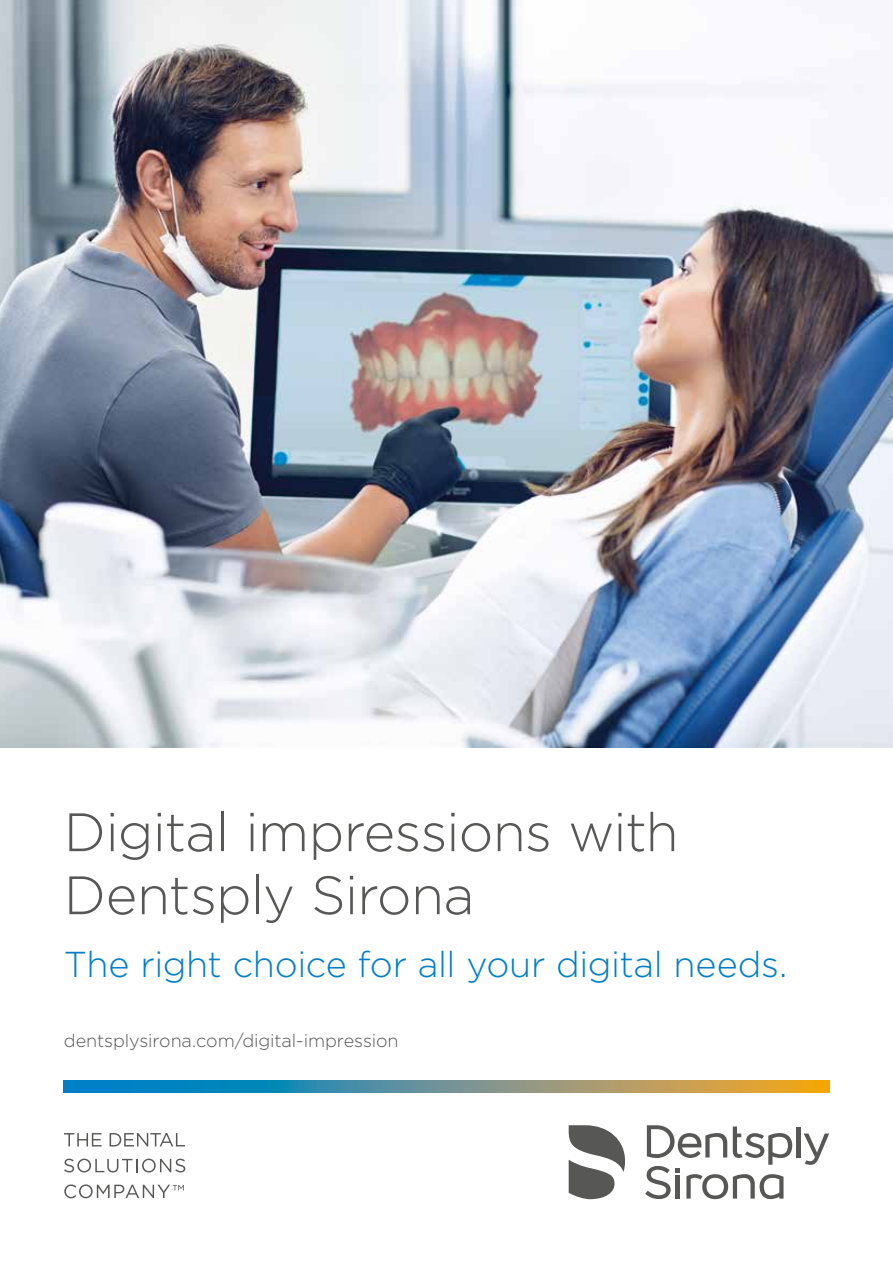
<style>
.page{position:relative;width:893px;height:1263px;background:#fff}
.page>*{position:absolute;margin:0;border:0;box-sizing:border-box;transform-origin:0 0}
.t1{font:300 54px/63px "Gotham";letter-spacing:-.015em;color:#575756}
.t2{font:300 36px "Gotham";letter-spacing:-.01em;color:#007fc8}
.t3{font:300 18px "Gotham";letter-spacing:-.005em;color:#575756}
</style>
<div class="page">
<img style="left:0;top:0;width:893px;height:747px">
<svg style="left:64px;top:1080px;width:765px;height:12px;background:#6b9289"></svg>
<svg style="left:64px;top:1133px;width:38px;height:13px"></svg>
<svg style="left:110px;top:1133px;width:75px;height:13px"></svg>
<svg style="left:64px;top:1159px;width:121px;height:13px"></svg>
<svg style="left:64px;top:1184px;width:120px;height:14px"></svg>
<svg style="left:645px;top:1166px;width:35px;height:33px"></svg>
<hr style="left:676px;top:1175px;width:4px;height:23px;background:#575756">
<hr style="left:796px;top:1126px;width:4px;height:31px;background:#575756">
<svg style="left:804px;top:1133px;width:25px;height:32px"></svg>
<svg style="left:647px;top:1125px;width:80px;height:33px"></svg>
<svg style="left:686px;top:1174px;width:97px;height:25px"></svg>
<svg style="left:733px;top:1126px;width:59px;height:39px"></svg>
<svg style="left:569px;top:1125px;width:56px;height:74px"></svg>
<h1 class="t1" style="left:64px;top:799px;width:616px">Digital impressions with<br>Dentsply Sirona</h1>
<p class="t2" style="left:64px;top:941px;width:725px">The right choice for all your digital needs.</p>
<p class="t3" style="left:64px;top:1030px;width:336px">dentsplysirona.com/digital-impression</p>
</div>
